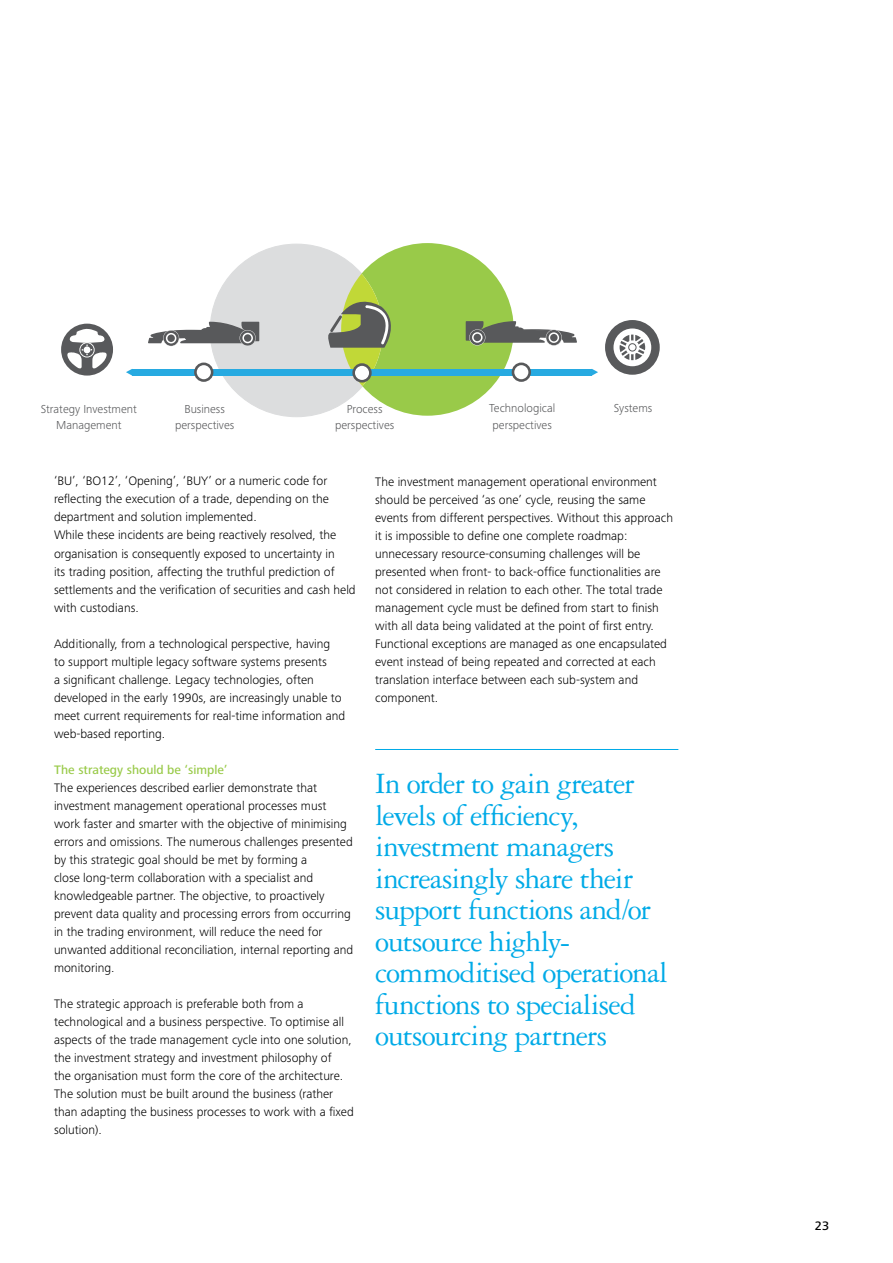
<style>
.page{position:relative;width:893px;height:1263px;background:#fff}
.page>*{position:absolute;margin:0;border:0;box-sizing:border-box;transform-origin:0 0}
.t1{font:31.5px/31.5px "Garamond 3 LT Std";letter-spacing:-.03em;color:#00aae7}
.t2{font:300 12.75px/18px "Frutiger Next Pro";color:#000}
.t3{font:500 12.75px "Frutiger Next Pro";color:#99ca49}
.t4{font:500 12.75px "Frutiger Next Pro";color:#000}
.t5{font:300 12px/16.5px "Frutiger Next Pro";color:#58595b;text-align:center}
</style>
<div class="page">
<hr style="left:375px;top:749px;width:303px;height:1px;background:#00aae7">
<div style="left:132px;top:369px;width:460px;height:7px;background:#27aae1"></div>
<svg style="left:126px;top:369px;width:6px;height:7px"></svg>
<svg style="left:592px;top:369px;width:6px;height:7px"></svg>
<div style="left:605px;top:320px;width:55px;height:55px;background:#58595b;border-radius:50%"></div>
<svg style="left:613px;top:328px;width:38px;height:38px"></svg>
<svg style="left:616px;top:331px;width:33px;height:32px"></svg>
<div style="left:629px;top:344px;width:7px;height:7px;background:#fff;border-radius:50%"></div>
<div style="left:628px;top:343px;width:8px;height:8px;border:1px solid #58595b;border-radius:50%"></div>
<div style="left:61px;top:324px;width:52px;height:52px;background:#58595b;border-radius:50%"></div>
<svg style="left:66px;top:329px;width:42px;height:41px"></svg>
<svg style="left:148px;top:243px;width:429px;height:174px"></svg>
<p class="t5" style="left:41px;top:400px;width:98px">Strategy Investment<br>Management</p>
<p class="t5" style="left:184px;top:400px;width:42px">Business</p>
<p class="t5" style="left:614px;top:399px;width:40px">Systems</p>
<p class="t5" style="left:489px;top:400px;width:68px;text-align:left">Technological perspectives</p>
<p class="t5" style="left:335px;top:400px;width:61px">Process perspectives</p>
<p class="t5" style="left:175px;top:417px;width:61px">perspectives</p>
<p class="t2" style="left:54px;top:472px;width:303px">‘BU’, ‘BO12’, ‘Opening’, ‘BUY’ or a numeric code for reflecting the execution of a trade, depending on the department and solution implemented.<br>While these incidents are being reactively resolved, the organisation is consequently exposed to uncertainty in<br>its trading position, affecting the truthful prediction of settlements and the verification of securities and cash held with custodians.</p>
<p class="t2" style="left:54px;top:634px;width:293px">Additionally, from a technological perspective, having<br>to support multiple legacy software systems presents<br>a significant challenge. Legacy technologies, often developed in the early 1990s, are increasingly unable to meet current requirements for real-time information and web-based reporting.</p>
<p class="t3" style="left:54px;top:762px;width:175px">The strategy should be ‘simple’</p>
<p class="t2" style="left:54px;top:778px;width:301px">The experiences described earlier demonstrate that investment management operational processes must work faster and smarter with the objective of minimising errors and omissions. The numerous challenges presented by this strategic goal should be met by forming a<br>close long-term collaboration with a specialist and knowledgeable partner. The objective, to proactively prevent data quality and processing errors from occurring in the trading environment, will reduce the need for unwanted additional reconciliation, internal reporting and monitoring.</p>
<p class="t2" style="left:54px;top:994px;width:301px">The strategic approach is preferable both from a technological and a business perspective. To optimise all aspects of the trade management cycle into one solution, the investment strategy and investment philosophy of<br>the organisation must form the core of the architecture.<br>The solution must be built around the business (rather than adapting the business processes to work with a fixed solution).</p>
<p class="t2" style="left:375px;top:472px;width:299px">The investment management operational environment should be perceived ‘as one’ cycle, reusing the same events from different perspectives. Without this approach it is impossible to define one complete roadmap: unnecessary resource-consuming challenges will be presented when front- to back-office functionalities are not considered in relation to each other. The total trade management cycle must be defined from start to finish with all data being validated at the point of first entry.<br>Functional exceptions are managed as one encapsulated event instead of being repeated and corrected at each translation interface between each sub-system and component.</p>
<h1 class="t1" style="left:375px;top:768px;width:294px">In order to gain greater levels of efficiency, investment managers increasingly share their support functions and/or outsource highly&shy;commoditised operational functions to specialised outsourcing partners</h1>
<p class="t4" style="left:815px;top:1218px;width:16px">23</p>
</div>
